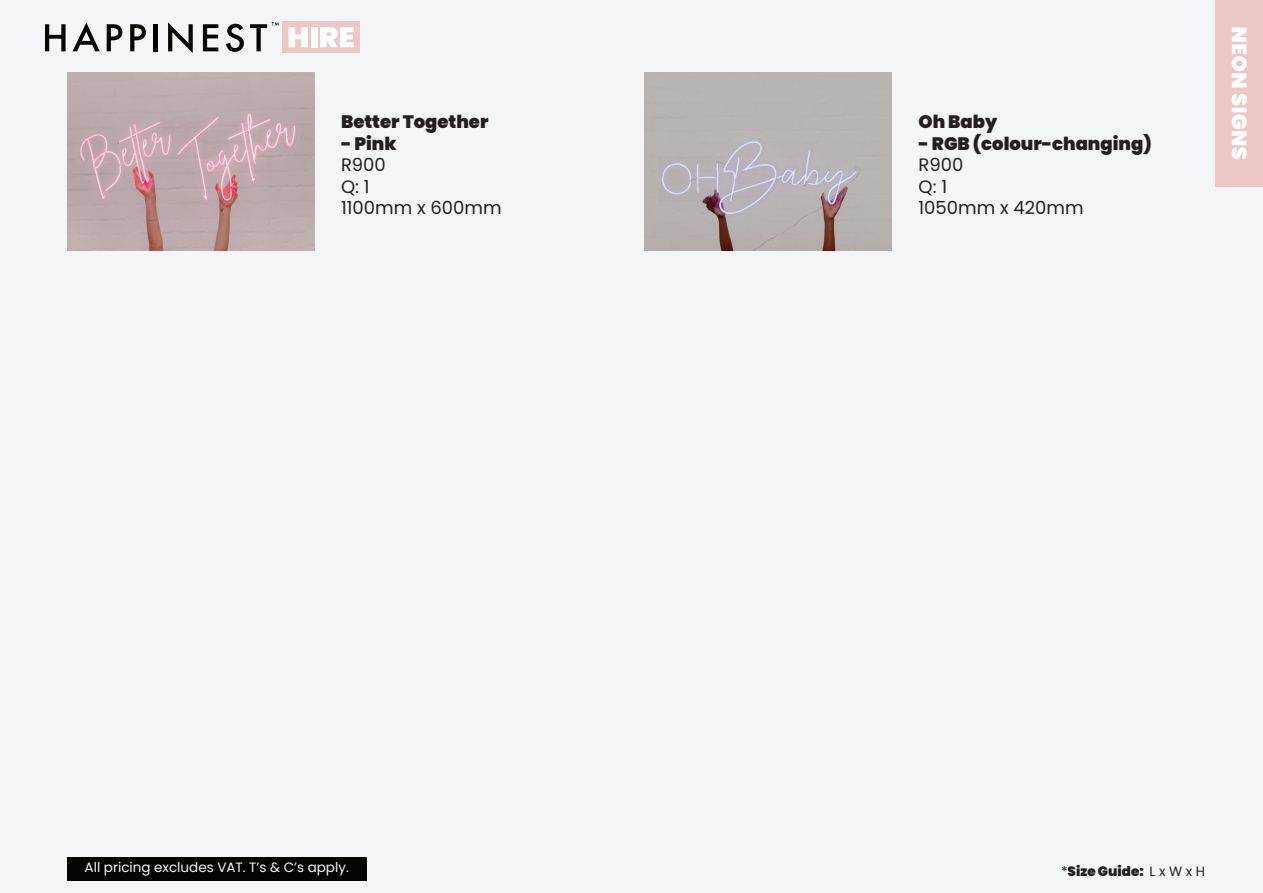
<style>
.page{position:relative;width:1263px;height:893px;background:#f4f5f6}
.page>*{position:absolute;margin:0;border:0;box-sizing:border-box;transform-origin:0 0}
.t1{font:900 18px "Poppins";color:#231f20}
.t2{font:18px/21.6px "Poppins";color:#231f20}
.t3{font:13.5px "Poppins";color:#f4f5f6}
.t4{font:900 13.5px "Poppins";color:#231f20}
.s1{font-weight:400}
</style>
<div class="page">
<div style="left:1215px;top:0;width:48px;height:187px;background:#edc7c5"></div>
<svg style="left:1232px;top:28px;width:15px;height:131px"></svg>
<div style="left:67px;top:857px;width:300px;height:24px;background:#040503"></div>
<div style="left:282px;top:21px;width:78px;height:32px;background:#edc7c5"></div>
<svg style="left:45px;top:24px;width:21px;height:27px"></svg>
<svg style="left:72px;top:23px;width:28px;height:28px"></svg>
<svg style="left:107px;top:24px;width:15px;height:27px"></svg>
<svg style="left:130px;top:24px;width:16px;height:27px"></svg>
<hr style="left:154px;top:24px;width:4px;height:27px;background:#040503">
<svg style="left:168px;top:22px;width:25px;height:31px"></svg>
<svg style="left:203px;top:24px;width:15px;height:27px"></svg>
<svg style="left:226px;top:24px;width:18px;height:28px"></svg>
<svg style="left:250px;top:22px;width:29px;height:29px"></svg>
<svg style="left:288px;top:27px;width:20px;height:20px"></svg>
<div style="left:311px;top:27px;width:6px;height:20px;background:#fff"></div>
<svg style="left:320px;top:27px;width:34px;height:20px"></svg>
<img style="left:644px;top:73px;width:248px;height:178px">
<img style="left:67px;top:73px;width:247px;height:178px">
<p class="t1" style="left:341px;top:111px;width:149px">Better Together</p>
<p class="t1" style="left:341px;top:133px;width:57px">- Pink</p>
<p class="t2" style="left:341px;top:154px;width:162px">R900<br>Q: 1<br>1100mm x 600mm</p>
<p class="t1" style="left:918px;top:111px;width:80px">Oh Baby</p>
<p class="t1" style="left:918px;top:133px;width:235px">- RGB (colour-changing)</p>
<p class="t2" style="left:918px;top:154px;width:167px">R900<br>Q: 1<br>1050mm x 420mm</p>
<p class="t3" style="left:85px;top:860px;width:266px">All pricing excludes VAT. T’s &amp; C’s apply.</p>
<p class="t4" style="left:1061px;top:863px;width:146px"><span class="s1">*</span>Size Guide: <span class="s1">L x W x H</span></p>
</div>
